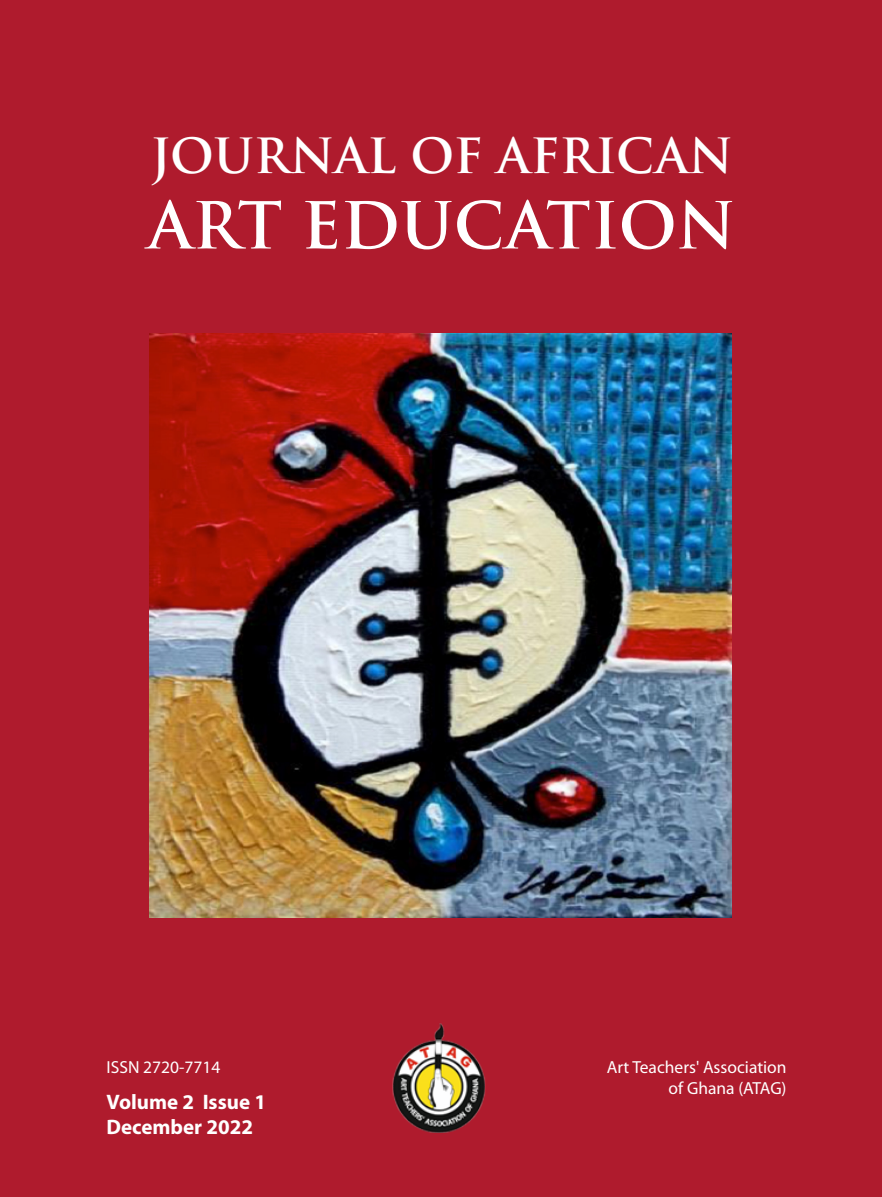
<style>
.page{position:relative;width:882px;height:1197px;background:#af1b2d}
.page>*{position:absolute;margin:0;border:0;box-sizing:border-box;transform-origin:0 0}
.t1{font:700 63px "Trajan Pro";color:#fff}
.t2{font:700 47.25px "Trajan Pro";color:#fff}
.t3{font:700 21px "Myriad Pro";color:#fff}
.t4{font:17.5px "Myriad Pro";color:#fff}
</style>
<div class="page">
<hr style="left:148px;top:1112px;width:586px;height:3px;background:#af1b2d">
<img style="left:388px;top:1024px;width:104px;height:109px">
<img style="left:149px;top:334px;width:583px;height:584px">
<p class="t2" style="left:151px;top:126px;width:584px">JOURNAL OF AFRICAN</p>
<p class="t1" style="left:148px;top:186px;width:589px">ART EDUCATION</p>
<p class="t4" style="left:107px;top:1058px;width:115px">ISSN 2720-7714</p>
<p class="t3" style="left:107px;top:1090px;width:161px">Volume 2 Issue 1</p>
<p class="t3" style="left:107px;top:1115px;width:148px">December 2022</p>
<p class="t4" style="left:607px;top:1058px;width:181px">Art Teachers' Association</p>
<p class="t4" style="left:669px;top:1079px;width:119px">of Ghana (ATAG)</p>
</div>
